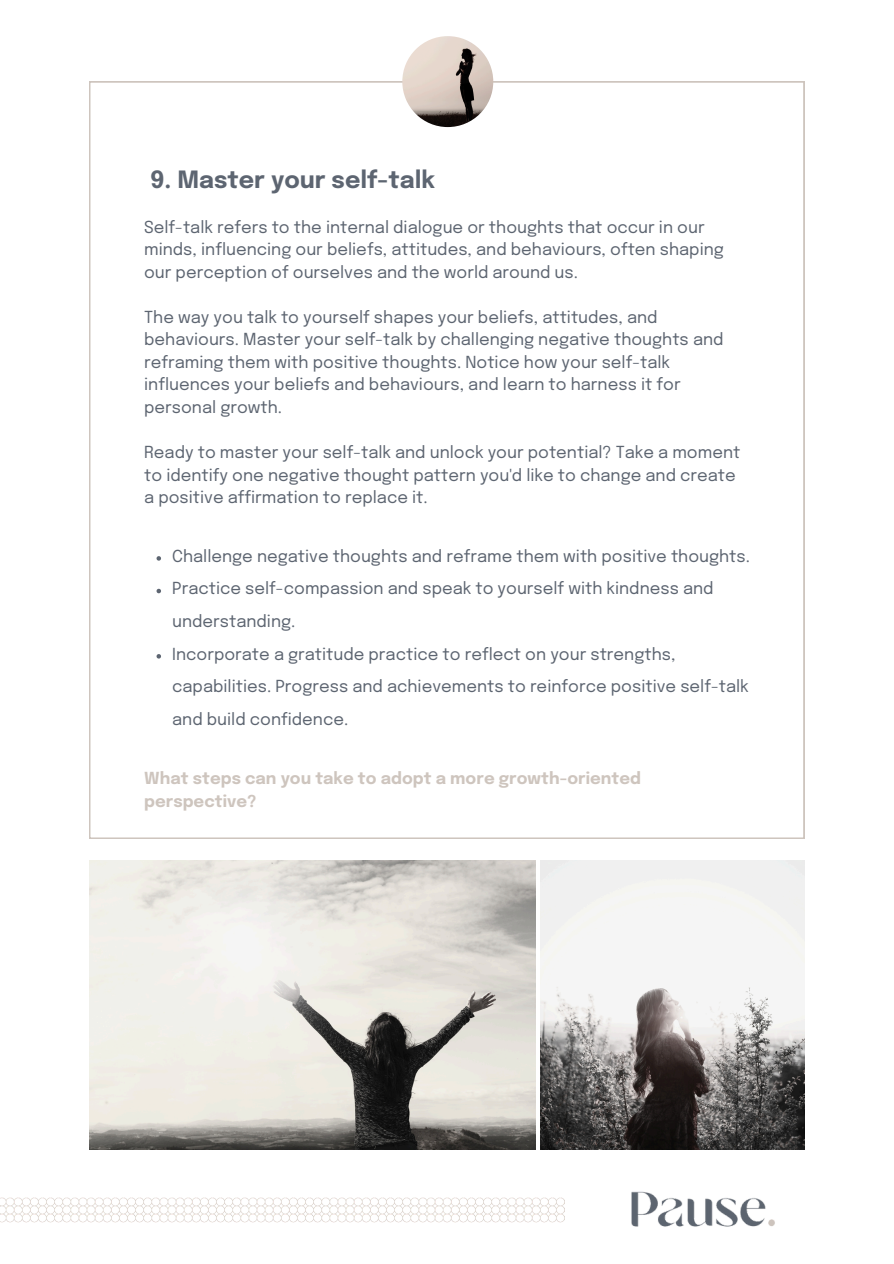
<style>
.page{position:relative;width:894px;height:1264px;background:#fff}
.page>*{position:absolute;margin:0;border:0;box-sizing:border-box;transform-origin:0 0}
.t1{font:700 23.7px "Epilogue";color:#5d6571}
.t2{font:16.5px/22.5px "Epilogue";color:#5d6571}
.t3{font:700 16.5px/22.5px "Epilogue";color:#cec5be}
</style>
<div class="page">
<svg style="left:89px;top:82px;width:715px;height:756px"></svg>
<svg style="left:156px;top:556px;width:5px;height:4px"></svg>
<svg style="left:156px;top:588px;width:5px;height:5px"></svg>
<svg style="left:156px;top:654px;width:5px;height:4px"></svg>
<img style="left:631px;top:1191px;width:144px;height:36px">
<img style="left:89px;top:860px;width:446px;height:289px">
<img style="left:540px;top:860px;width:264px;height:289px">
<img style="left:402px;top:36px;width:91px;height:91px;border-radius:50%">
<img style="left:0;top:1197px;width:564px;height:26px">
<p class="t1" style="left:150px;top:169px;width:286px">9. Master your self-talk</p>
<p class="t2" style="left:144px;top:217px;width:581px">Self-talk refers to the internal dialogue or thoughts that occur in our minds, influencing our beliefs, attitudes, and behaviours, often shaping our perception of ourselves and the world around us.</p>
<h2 class="t2" style="left:144px;top:307px;width:580px">The way you talk to yourself shapes your beliefs, attitudes, and behaviours. Master your self-talk by challenging negative thoughts and reframing them with positive thoughts. Notice how your self-talk influences your beliefs and behaviours, and learn to harness it for personal growth.</h2>
<p class="t2" style="left:144px;top:442px;width:597px">Ready to master your self-talk and unlock your potential? Take a moment to identify one negative thought pattern you'd like to change and create a positive affirmation to replace it.</p>
<p class="t2" style="left:172px;top:546px;width:579px">Challenge negative thoughts and reframe them with positive thoughts.</p>
<h1 class="t2" style="left:172px;top:573px;width:542px;line-height:32.7px">Practice self-compassion and speak to yourself with kindness and understanding.</h1>
<p class="t2" style="left:172px;top:638px;width:577px;line-height:32.7px">Incorporate a gratitude practice to reflect on your strengths, capabilities. Progress and achievements to reinforce positive self-talk and build confidence.</p>
<p class="t3" style="left:144px;top:768px;width:498px">What steps can you take to adopt a more growth-oriented perspective?</p>
</div>
